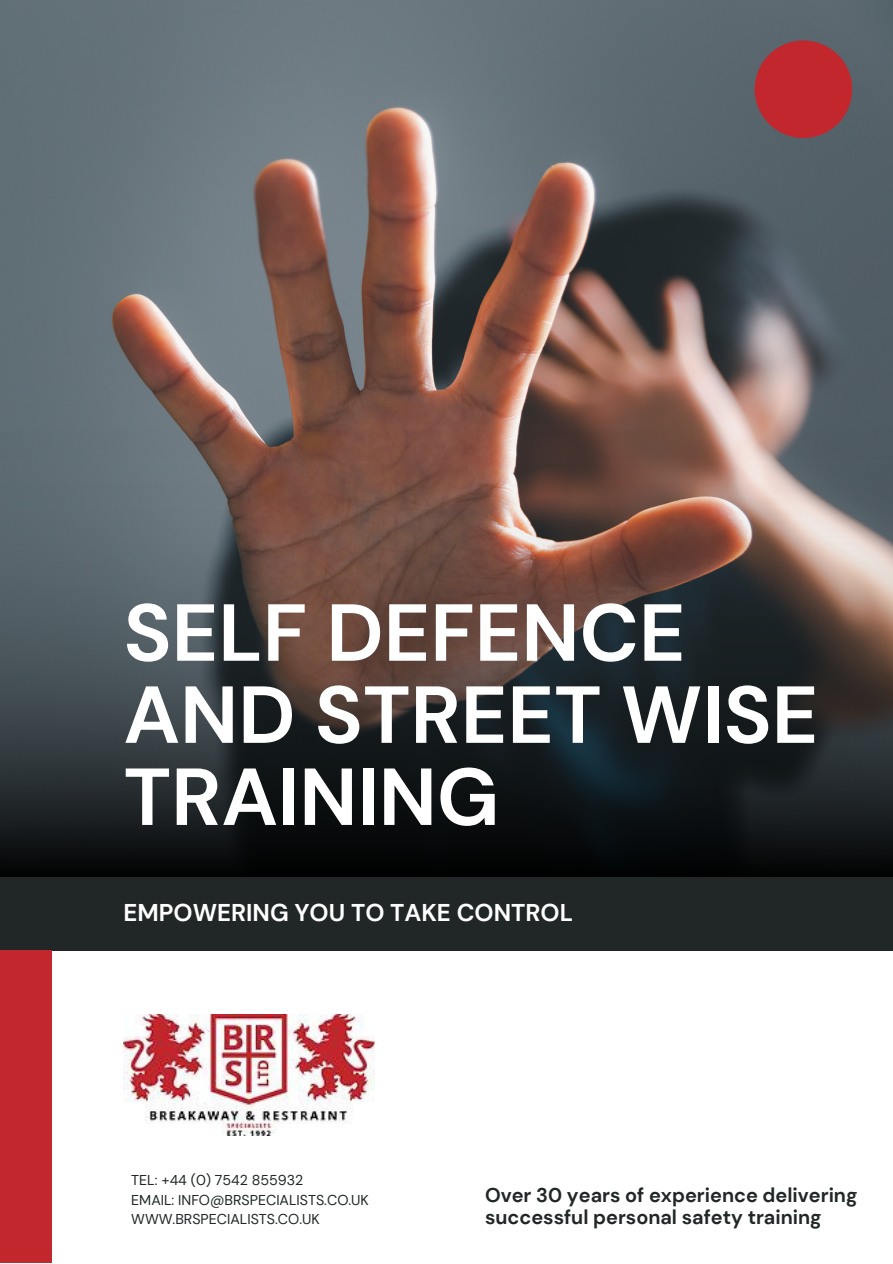
<style>
.page{position:relative;width:893px;height:1264px;background:#fff}
.page>*{position:absolute;margin:0;border:0;box-sizing:border-box;transform-origin:0 0}
.t1{font:700 80.55px/82.1px "DM Sans";color:#fff}
.t2{font:700 24.15px "DM Sans";color:#fff}
.t3{font:700 19.8px/22.2px "DM Sans";color:#212626}
.t4{font:14.25px "DM Sans";color:#212626}
</style>
<div class="page">
<img style="left:0;top:0;width:892px;height:430px">
<img style="left:0;top:430px;width:892px;height:447px">
<div style="left:0;top:877px;width:892px;height:73px;background:#212626"></div>
<div style="left:754px;top:40px;width:98px;height:98px;background:#c1272d;border-radius:50%"></div>
<div style="left:0;top:950px;width:52px;height:312px;background:#c1272d"></div>
<img style="left:123px;top:1014px;width:251px;height:121px">
<p class="t1" style="left:123px;top:592px;width:696px">SELF DEFENCE<br>AND STREET WISE<br>TRAINING</p>
<p class="t2" style="left:123px;top:897px;width:451px">EMPOWERING YOU TO TAKE CONTROL</p>
<p class="t4" style="left:131px;top:1171px;width:174px">TEL: +44 (0) 7542 855932</p>
<p class="t4" style="left:131px;top:1190px;width:239px">EMAIL: INFO@BRSPECIALISTS.CO.UK</p>
<p class="t4" style="left:131px;top:1210px;width:190px">WWW.BRSPECIALISTS.CO.UK</p>
<p class="t3" style="left:485px;top:1183px;width:374px">Over 30 years of experience delivering successful personal safety training</p>
</div>
